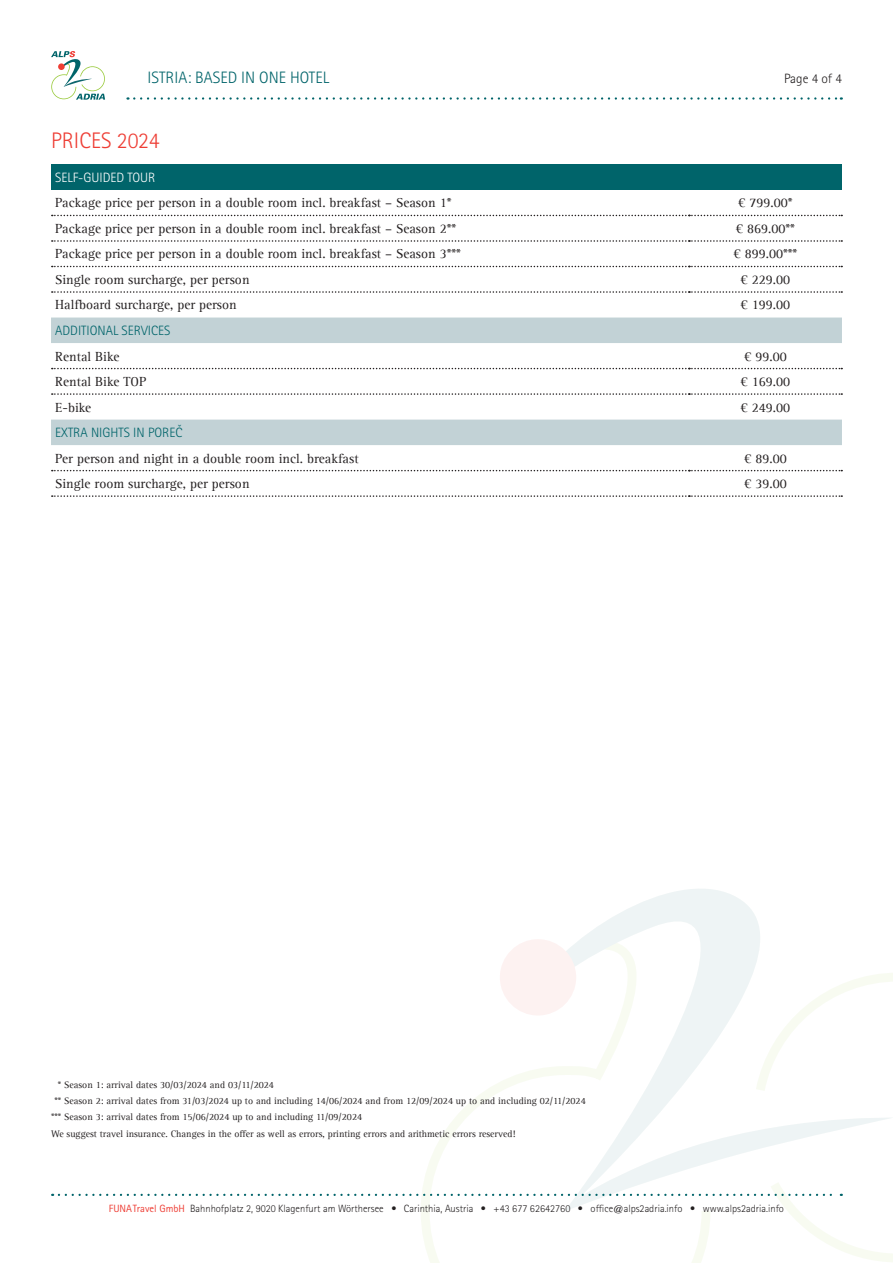
<style>
.page{position:relative;width:893px;height:1263px;background:#fff}
.page>*{position:absolute;margin:0;border:0;box-sizing:border-box;transform-origin:0 0}
.t1{font:300 22.5px "Rotis Sans Serif Std";color:#ee3e35}
.t2{font:300 16.5px "Rotis Sans Serif Std";color:#00646a}
.t3{font:13.5px "Agfa Rotis Serif";color:#231f20}
.t4{font:300 13.5px "Rotis Sans Serif Std";color:#00646a}
.t5{font:300 13.5px "Rotis Sans Serif Std";color:#fff}
.t6{font:300 13.5px "Rotis Sans Serif Std";color:#231f20}
.t7{font:300 10.5px "Rotis Sans Serif Std";color:#231f20}
.t8{font:9.75px/16.2px "Agfa Rotis Serif";color:#231f20}
.s1{font-weight:400;color:#ee3e35}
</style>
<div class="page">
<svg style="left:421px;top:973px;width:472px;height:290px"></svg>
<svg style="left:519px;top:889px;width:328px;height:225px"></svg>
<div style="left:500px;top:939px;width:76px;height:76px;background:#fdf2f1;border-radius:50%"></div>
<svg style="left:59px;top:1114px;width:834px;height:97px"></svg>
<svg style="left:134px;top:97px;width:708px;height:3px"></svg>
<svg style="left:51px;top:51px;width:54px;height:49px"></svg>
<div style="left:51px;top:164px;width:791px;height:26px;background:#00646a"></div>
<svg style="left:51px;top:317px;width:791px;height:128px"></svg>
<svg style="left:52px;top:215px;width:790px;height:1px"></svg>
<svg style="left:52px;top:240px;width:790px;height:2px"></svg>
<svg style="left:52px;top:266px;width:790px;height:1px"></svg>
<svg style="left:52px;top:291px;width:790px;height:2px"></svg>
<svg style="left:52px;top:368px;width:790px;height:1px"></svg>
<svg style="left:52px;top:393px;width:790px;height:2px"></svg>
<svg style="left:52px;top:470px;width:790px;height:1px"></svg>
<svg style="left:52px;top:495px;width:790px;height:2px"></svg>
<p class="t2" style="left:148px;top:68px;width:183px">ISTRIA: BASED IN ONE HOTEL</p>
<p class="t6" style="left:784px;top:71px;width:59px">Page 4 of 4</p>
<h1 class="t1" style="left:51px;top:128px;width:110px">PRICES 2024</h1>
<p class="t5" style="left:55px;top:170px;width:102px">SELF-GUIDED TOUR</p>
<p class="t3" style="left:55px;top:195px;width:398px">Package price per person in a double room incl. breakfast – Season 1*</p>
<p class="t3" style="left:738px;top:195px;width:56px">€ 799.00*</p>
<p class="t3" style="left:55px;top:221px;width:402px">Package price per person in a double room incl. breakfast – Season 2**</p>
<p class="t3" style="left:736px;top:221px;width:61px">€ 869.00**</p>
<p class="t3" style="left:55px;top:246px;width:407px">Package price per person in a double room incl. breakfast – Season 3***</p>
<p class="t3" style="left:733px;top:246px;width:65px">€ 899.00***</p>
<p class="t3" style="left:55px;top:272px;width:196px">Single room surcharge, per person</p>
<p class="t3" style="left:741px;top:272px;width:51px">€ 229.00</p>
<p class="t3" style="left:55px;top:297px;width:183px">Halfboard surcharge, per person</p>
<p class="t3" style="left:741px;top:297px;width:51px">€ 199.00</p>
<p class="t4" style="left:55px;top:323px;width:117px">ADDITIONAL SERVICES</p>
<p class="t3" style="left:55px;top:348px;width:66px">Rental Bike</p>
<p class="t3" style="left:744px;top:348px;width:44px">€ 99.00</p>
<p class="t3" style="left:55px;top:374px;width:93px">Rental Bike TOP</p>
<p class="t3" style="left:741px;top:374px;width:51px">€ 169.00</p>
<p class="t3" style="left:55px;top:399px;width:38px">E-bike</p>
<p class="t3" style="left:741px;top:399px;width:51px">€ 249.00</p>
<p class="t4" style="left:55px;top:425px;width:129px">EXTRA NIGHTS IN PORECˇ</p>
<p class="t3" style="left:55px;top:450px;width:305px">Per person and night in a double room incl. breakfast</p>
<p class="t3" style="left:744px;top:450px;width:44px">€ 89.00</p>
<p class="t3" style="left:55px;top:476px;width:196px">Single room surcharge, per person</p>
<p class="t3" style="left:744px;top:476px;width:44px">€ 39.00</p>
<p class="t8" style="left:58px;top:1077px;width:218px">* Season 1: arrival dates 30/03/2024 and 03/11/2024</p>
<p class="t8" style="left:51px;top:1093px;width:536px;text-indent:3px">** Season 2: arrival dates from 31/03/2024 up to and including 14/06/2024 and from 12/09/2024 up to and including 02/11/2024 *** Season 3: arrival dates from 15/06/2024 up to and including 11/09/2024</p>
<p class="t8" style="left:51px;top:1125px;width:466px">We suggest travel insurance. Changes in the offer as well as errors, printing errors and arithmetic errors reserved!</p>
<p class="t7" style="left:109px;top:1202px;width:677px"><span class="s1">FUNATravel GmbH</span> Bahnhofplatz 2, 9020 Klagenfurt am Wörthersee • Carinthia, Austria • +43 677 62642760 • office@alps2adria.info • www.alps2adria.info</p>
</div>
